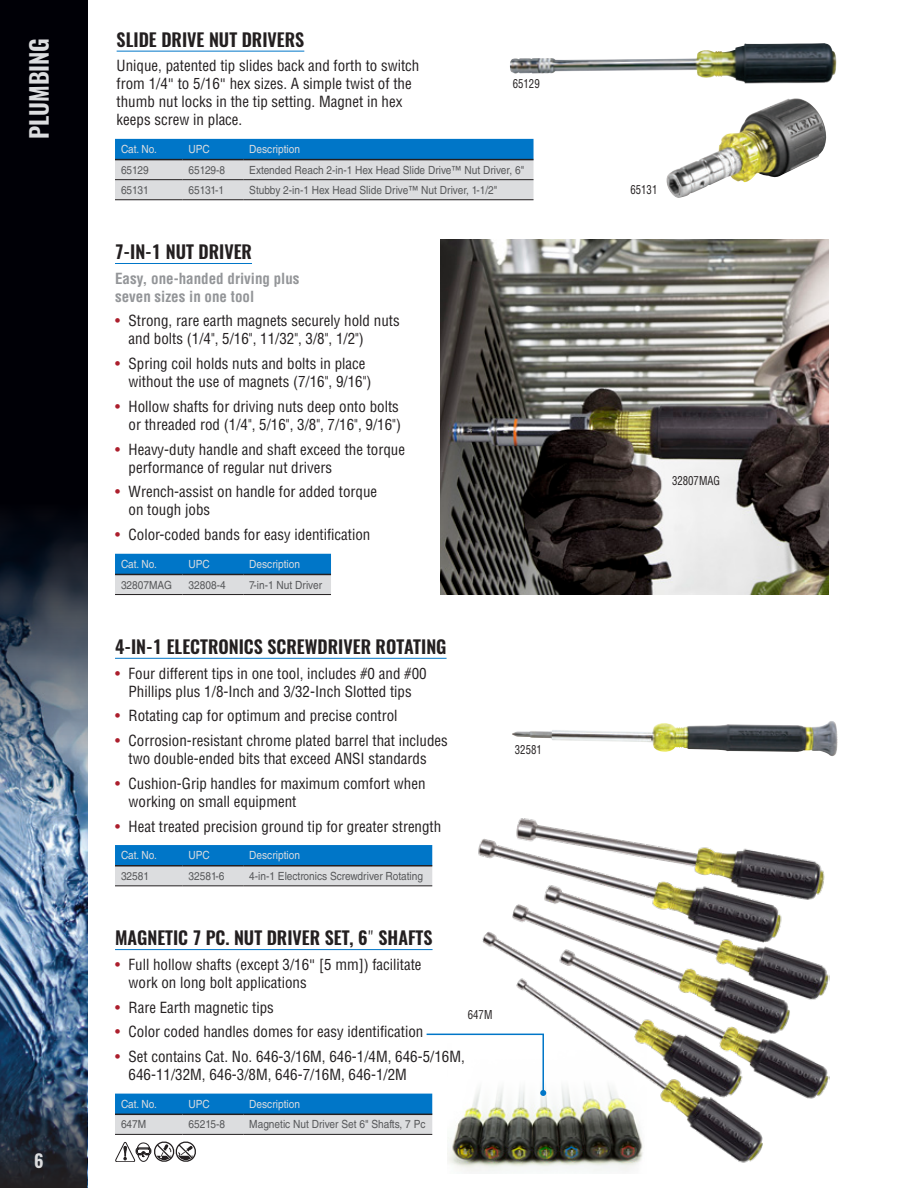
<style>
.page{position:relative;width:918px;height:1188px;background:#fff}
.page>*{position:absolute;margin:0;border:0;box-sizing:border-box;transform-origin:0 0}
.t1{font:600 24px "Oswald";color:#dcdddf}
.t2{font:600 18px "Oswald";color:#231f20}
.t3{font:600 18px "Oswald";color:#dcdddf}
.t4{font:condensed 15px/18px "Helvetica LT Std";color:#231f20}
.t5{font:700 condensed 15px/18px "Helvetica LT Std";color:#939598}
.t6{font:condensed 12px "Helvetica LT Std";color:#231f20;scale:.9 1}
.t7{font:11.25px "Helvetica LT Std";color:#57585a;scale:.9 1}
.t8{font:11.25px "Helvetica LT Std";color:#dcdddf;scale:.9 1}
.s1{font-family:"Helvetica Neue LT Std"}
.s2{color:#ac1e2c}
.s3{font-weight:300}
</style>
<div class="page">
<img style="left:510px;top:43px;width:327px;height:41px">
<img style="left:666px;top:98px;width:161px;height:100px">
<hr style="left:117px;top:51px;width:187px;height:1px;background:#0076c8">
<svg style="left:115px;top:139px;width:419px;height:60px;background:#8eb7d4"></svg>
<hr style="left:115px;top:179px;width:68px;height:1px;background:#231f20">
<hr style="left:183px;top:179px;width:60px;height:1px;background:#231f20">
<hr style="left:243px;top:179px;width:291px;height:1px;background:#231f20">
<hr style="left:115px;top:199px;width:68px;height:1px;background:#231f20">
<hr style="left:183px;top:199px;width:60px;height:1px;background:#231f20">
<hr style="left:243px;top:199px;width:291px;height:1px;background:#231f20">
<hr style="left:115px;top:159px;width:68px;height:1px;background:#231f20">
<hr style="left:183px;top:159px;width:60px;height:1px;background:#231f20">
<hr style="left:243px;top:159px;width:291px;height:1px;background:#231f20">
<img style="left:432px;top:818px;width:397px;height:350px">
<hr style="left:115px;top:949px;width:318px;height:1px;background:#0076c8">
<hr style="left:115px;top:1134px;width:68px;height:1px;background:#231f20">
<hr style="left:183px;top:1134px;width:60px;height:1px;background:#231f20">
<hr style="left:243px;top:1134px;width:189px;height:1px;background:#231f20">
<svg style="left:115px;top:554px;width:216px;height:40px;background:#6aa6d0"></svg>
<hr style="left:115px;top:574px;width:68px;height:1px;background:#231f20">
<hr style="left:183px;top:574px;width:60px;height:1px;background:#231f20">
<hr style="left:243px;top:574px;width:88px;height:1px;background:#231f20">
<hr style="left:115px;top:594px;width:68px;height:1px;background:#231f20">
<hr style="left:183px;top:594px;width:60px;height:1px;background:#231f20">
<hr style="left:243px;top:594px;width:88px;height:1px;background:#231f20">
<hr style="left:115px;top:263px;width:137px;height:1px;background:#0076c8">
<img style="left:440px;top:239px;width:389px;height:356px">
<hr style="left:115px;top:658px;width:332px;height:1px;background:#0076c8">
<svg style="left:115px;top:845px;width:317px;height:41px;background:#68a5d0"></svg>
<hr style="left:115px;top:865px;width:68px;height:2px;background:#231f20">
<hr style="left:183px;top:865px;width:60px;height:2px;background:#231f20">
<hr style="left:243px;top:865px;width:189px;height:2px;background:#231f20">
<hr style="left:115px;top:886px;width:68px;height:1px;background:#231f20">
<hr style="left:183px;top:886px;width:60px;height:1px;background:#231f20">
<hr style="left:243px;top:886px;width:189px;height:1px;background:#231f20">
<img style="left:512px;top:722px;width:326px;height:34px">
<svg style="left:115px;top:1033px;width:431px;height:101px"></svg>
<svg style="left:115px;top:1141px;width:81px;height:21px"></svg>
<div style="left:0;top:0;width:88px;height:1188px;background:#000006"></div>
<img style="left:0;top:520px;width:87px;height:534px">
<img style="left:0;top:1054px;width:87px;height:134px">
<h1 class="t1" style="left:22px;top:139px;width:103px;rotate:-90deg">PLUMBING</h1>
<p class="t3" style="left:34px;top:1148px;width:11px">6</p>
<p class="t2" style="left:117px;top:27px;width:189px">SLIDE DRIVE NUT DRIVERS</p>
<p class="t4" style="left:117px;top:57px;width:304px">Unique, patented tip slides back and forth to switch from 1/4<span class="s1">"</span> to 5/16<span class="s1">"</span> hex sizes. A simple twist of the thumb nut locks in the tip setting. Magnet in hex keeps screw in place.</p>
<p class="t8" style="left:121px;top:143px;width:41px">Cat. No.</p>
<p class="t8" style="left:189px;top:143px;width:25px">UPC</p>
<p class="t8" style="left:249px;top:143px;width:58px">Description</p>
<p class="t7" style="left:121px;top:163px;width:32px">65129</p>
<p class="t7" style="left:189px;top:163px;width:42px">65129-8</p>
<p class="t7" style="left:249px;top:163px;width:307px">Extended Reach 2-in-1 Hex Head Slide Drive™ Nut Driver, 6"</p>
<p class="t7" style="left:121px;top:183px;width:32px">65131</p>
<p class="t7" style="left:189px;top:183px;width:41px">65131-1</p>
<p class="t7" style="left:249px;top:183px;width:277px">Stubby 2-in-1 Hex Head Slide Drive™ Nut Driver, 1-1/2"</p>
<p class="t6" style="left:513px;top:76px;width:31px">65129</p>
<p class="t2" style="left:115px;top:239px;width:139px">7-IN-1 NUT DRIVER</p>
<p class="t5" style="left:115px;top:269px;width:186px">Easy, one-handed driving plus seven sizes in one tool</p>
<p class="t4" style="left:129px;top:312px;width:273px;text-indent:-14px"><span class="s2">•</span> Strong, rare earth magnets securely hold nuts and bolts (1/4", 5/16", 11/32", 3/8", 1/2")</p>
<p class="t4" style="left:129px;top:355px;width:244px;text-indent:-14px"><span class="s2">•</span> Spring coil holds nuts and bolts in place without the use of magnets (7/16", 9/16")</p>
<p class="t4" style="left:115px;top:397px;width:287px;text-align:right"><span class="s2">•</span> Hollow shafts for driving nuts deep onto bolts or threaded rod (1/4", 5/16", 3/8", 7/16", 9/16")</p>
<p class="t4" style="left:129px;top:440px;width:278px;text-indent:-14px"><span class="s2">•</span> Heavy-duty handle and shaft exceed the torque performance of regular nut drivers</p>
<p class="t4" style="left:129px;top:483px;width:250px;text-indent:-14px"><span class="s2">•</span> Wrench-assist on handle for added torque on tough jobs</p>
<p class="t4" style="left:115px;top:526px;width:257px"><span class="s2">•</span> Color-coded bands for easy identification</p>
<p class="t8" style="left:121px;top:558px;width:41px">Cat. No.</p>
<p class="t8" style="left:189px;top:558px;width:25px">UPC</p>
<p class="t8" style="left:249px;top:558px;width:58px">Description</p>
<p class="t7" style="left:121px;top:578px;width:58px">32807MAG</p>
<p class="t7" style="left:189px;top:578px;width:43px">32808-4</p>
<p class="t7" style="left:249px;top:578px;width:82px">7-in-1 Nut Driver</p>
<p class="t2" style="left:115px;top:634px;width:333px">4-IN-1 ELECTRONICS SCREWDRIVER ROTATING</p>
<p class="t4" style="left:115px;top:664px;width:313px;text-align:center"><span class="s2">•</span> Four different tips in one tool, includes #0 and #00<br>Phillips plus 1/8-Inch and 3/32-Inch Slotted tips</p>
<p class="t4" style="left:115px;top:707px;width:284px"><span class="s2">•</span> Rotating cap for optimum and precise control</p>
<p class="t4" style="left:115px;top:731px;width:334px;text-align:center"><span class="s2">•</span> Corrosion-resistant chrome plated barrel that includes two double-ended bits that exceed ANSI standards</p>
<p class="t4" style="left:129px;top:774px;width:299px;text-indent:-14px"><span class="s2">•</span> Cushion-Grip handles for maximum comfort when working on small equipment</p>
<p class="t4" style="left:115px;top:817px;width:328px"><span class="s2">•</span> Heat treated precision ground tip for greater strength</p>
<p class="t8" style="left:121px;top:849px;width:41px">Cat. No.</p>
<p class="t8" style="left:189px;top:849px;width:25px">UPC</p>
<p class="t8" style="left:249px;top:849px;width:58px">Description</p>
<p class="t7" style="left:121px;top:869px;width:33px">32581</p>
<p class="t7" style="left:189px;top:869px;width:41px">32581-6</p>
<p class="t7" style="left:249px;top:869px;width:195px">4-in-1 Electronics Screwdriver Rotating</p>
<p class="t2" style="left:115px;top:925px;width:319px">MAGNETIC 7 PC. NUT DRIVER SET, 6<span class="s3">"</span> SHAFTS</p>
<p class="t4" style="left:129px;top:955px;width:295px;text-indent:-14px"><span class="s2">•</span> Full hollow shafts (except 3/16<span class="s1">"</span> [5 mm]) facilitate work on long bolt applications</p>
<p class="t4" style="left:115px;top:998px;width:160px"><span class="s2">•</span> Rare Earth magnetic tips</p>
<p class="t4" style="left:115px;top:1023px;width:310px"><span class="s2">•</span> Color coded handles domes for easy identification</p>
<p class="t4" style="left:129px;top:1048px;width:338px;text-indent:-14px"><span class="s2">•</span> Set contains Cat. No. 646-3/16M, 646-1/4M, 646-5/16M,<br>646-11/32M, 646-3/8M, 646-7/16M, 646-1/2M</p>
<p class="t8" style="left:121px;top:1098px;width:41px">Cat. No.</p>
<p class="t8" style="left:189px;top:1098px;width:25px">UPC</p>
<p class="t8" style="left:249px;top:1098px;width:58px">Description</p>
<p class="t7" style="left:121px;top:1118px;width:30px">647M</p>
<p class="t7" style="left:189px;top:1118px;width:42px">65215-8</p>
<p class="t7" style="left:249px;top:1118px;width:197px">Magnetic Nut Driver Set 6" Shafts, 7 Pc</p>
<p class="t6" style="left:468px;top:1008px;width:29px">647M</p>
<p class="t6" style="left:515px;top:742px;width:31px">32581</p>
<p class="t6" style="left:630px;top:182px;width:31px">65131</p>
<p class="t6" style="left:672px;top:473px;width:55px">32807MAG</p>
</div>
